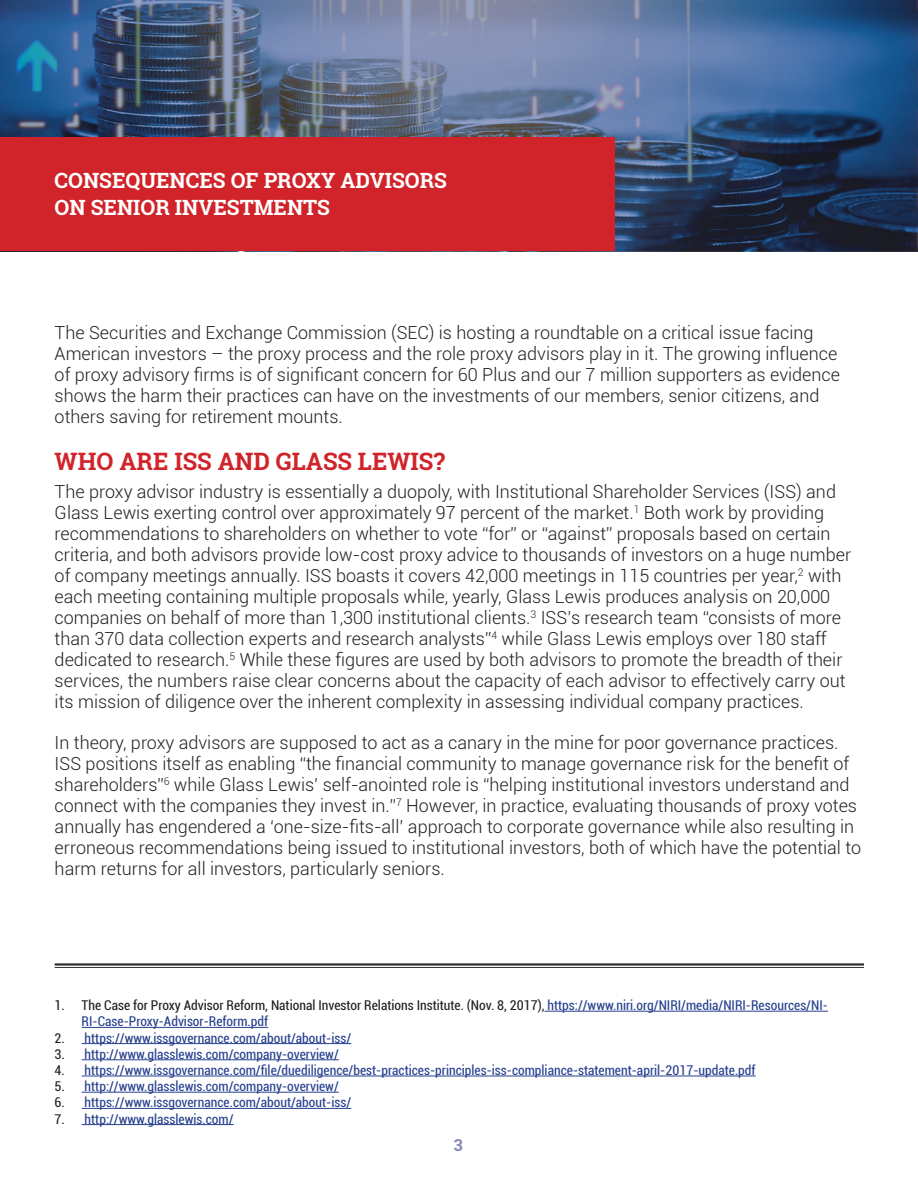
<style>
.page{position:relative;width:918px;height:1188px;background:#fff}
.page>*{position:absolute;margin:0;border:0;box-sizing:border-box;transform-origin:0 0}
.headers{font:700 24px "Roboto Slab";color:#d1232a}
.t1{font:700 21px/27px "Roboto Slab";color:#fff}
.body{font:300 18px/21px "Roboto";color:#231f20}
.t2{font:700 16.5px "Roboto Slab";color:#8688ba}
.t3{font:condensed 13.5px/16.2px "Roboto";color:#253f8e}
.s1{color:#231f20}
</style>
<div class="page">
<img style="left:0;top:0;width:918px;height:251px">
<div style="left:0;top:138px;width:614px;height:113px;background:#d1232a"></div>
<hr style="left:545px;top:1011px;width:283px;height:1px;background:#253f8e">
<hr style="left:82px;top:1027px;width:186px;height:1px;background:#253f8e">
<hr style="left:82px;top:1043px;width:269px;height:1px;background:#253f8e">
<hr style="left:82px;top:1059px;width:257px;height:1px;background:#253f8e">
<hr style="left:82px;top:1076px;width:674px;height:1px;background:#253f8e">
<hr style="left:82px;top:1092px;width:257px;height:1px;background:#253f8e">
<hr style="left:82px;top:1108px;width:269px;height:1px;background:#253f8e">
<hr style="left:82px;top:1124px;width:152px;height:1px;background:#253f8e">
<hr style="left:55px;top:963px;width:809px;height:3px;background:#323232">
<hr style="left:55px;top:967px;width:809px;height:1px;background:#323232">
<p class="t1" style="left:55px;top:167px;width:394px">CONSEQUENCES OF PROXY ADVISORS<br>ON SENIOR INVESTMENTS</p>
<p class="body" style="left:55px;top:322px;width:787px">The Securities and Exchange Commission (SEC) is hosting a roundtable on a critical issue facing American investors – the proxy process and the role proxy advisors play in it. The growing influence of proxy advisory firms is of significant concern for 60 Plus and our 7 million supporters as evidence shows the harm their practices can have on the investments of our members, senior citizens, and others saving for retirement mounts.</p>
<p class="headers" style="left:55px;top:444px;width:392px">WHO ARE ISS AND GLASS LEWIS?</p>
<p class="body" style="left:55px;top:481px;width:798px">The proxy advisor industry is essentially a duopoly, with Institutional Shareholder Services (ISS) and Glass Lewis exerting control over approximately 97 percent of the market.<sup>1</sup> Both work by providing recommendations to shareholders on whether to vote “for” or “against” proposals based on certain criteria, and both advisors provide low-cost proxy advice to thousands of investors on a huge number of company meetings annually. ISS boasts it covers 42,000 meetings in 115 countries per year,<sup>2</sup> with each meeting containing multiple proposals while, yearly, Glass Lewis produces analysis on 20,000 companies on behalf of more than 1,300 institutional clients.<sup>3</sup> ISS’s research team “consists of more than 370 data collection experts and research analysts”<sup>4</sup> while Glass Lewis employs over 180 staff dedicated to research.<sup>5</sup> While these figures are used by both advisors to promote the breadth of their services, the numbers raise clear concerns about the capacity of each advisor to effectively carry out its mission of diligence over the inherent complexity in assessing individual company practices.</p>
<p class="body" style="left:55px;top:731px;width:808px">In theory, proxy advisors are supposed to act as a canary in the mine for poor governance practices.<br>ISS positions itself as enabling “the financial community to manage governance risk for the benefit of shareholders”<sup>6</sup> while Glass Lewis’ self-anointed role is “helping institutional investors understand and connect with the companies they invest in.”<sup>7</sup> However, in practice, evaluating thousands of proxy votes annually has engendered a ‘one-size-fits-all’ approach to corporate governance while also resulting in erroneous recommendations being issued to institutional investors, both of which have the potential to harm returns for all investors, particularly seniors.</p>
<p class="t3" style="left:82px;top:997px;width:748px;text-indent:-27px"><span class="s1">1. The Case for Proxy Advisor Reform, National Investor Relations Institute. (Nov. 8, 2017),</span> https://www.niri.org/NIRI/media/NIRI-Resources/NI-<br>RI-Case-Proxy-Advisor-Reform.pdf</p>
<p class="t3" style="left:55px;top:1029px;width:298px"><span class="s1">2.</span> https://www.issgovernance.com/about/about-iss/</p>
<p class="t3" style="left:55px;top:1045px;width:286px"><span class="s1">3.</span> http://www.glasslewis.com/company-overview/</p>
<p class="t3" style="left:55px;top:1062px;width:702px"><span class="s1">4.</span> https://www.issgovernance.com/file/duediligence/best-practices-principles-iss-compliance-statement-april-2017-update.pdf</p>
<p class="t3" style="left:55px;top:1078px;width:286px"><span class="s1">5.</span> http://www.glasslewis.com/company-overview/</p>
<p class="t3" style="left:55px;top:1094px;width:298px"><span class="s1">6.</span> https://www.issgovernance.com/about/about-iss/</p>
<p class="t3" style="left:55px;top:1110px;width:180px"><span class="s1">7.</span> http://www.glasslewis.com/</p>
<p class="t2" style="left:454px;top:1134px;width:10px">3</p>
</div>
